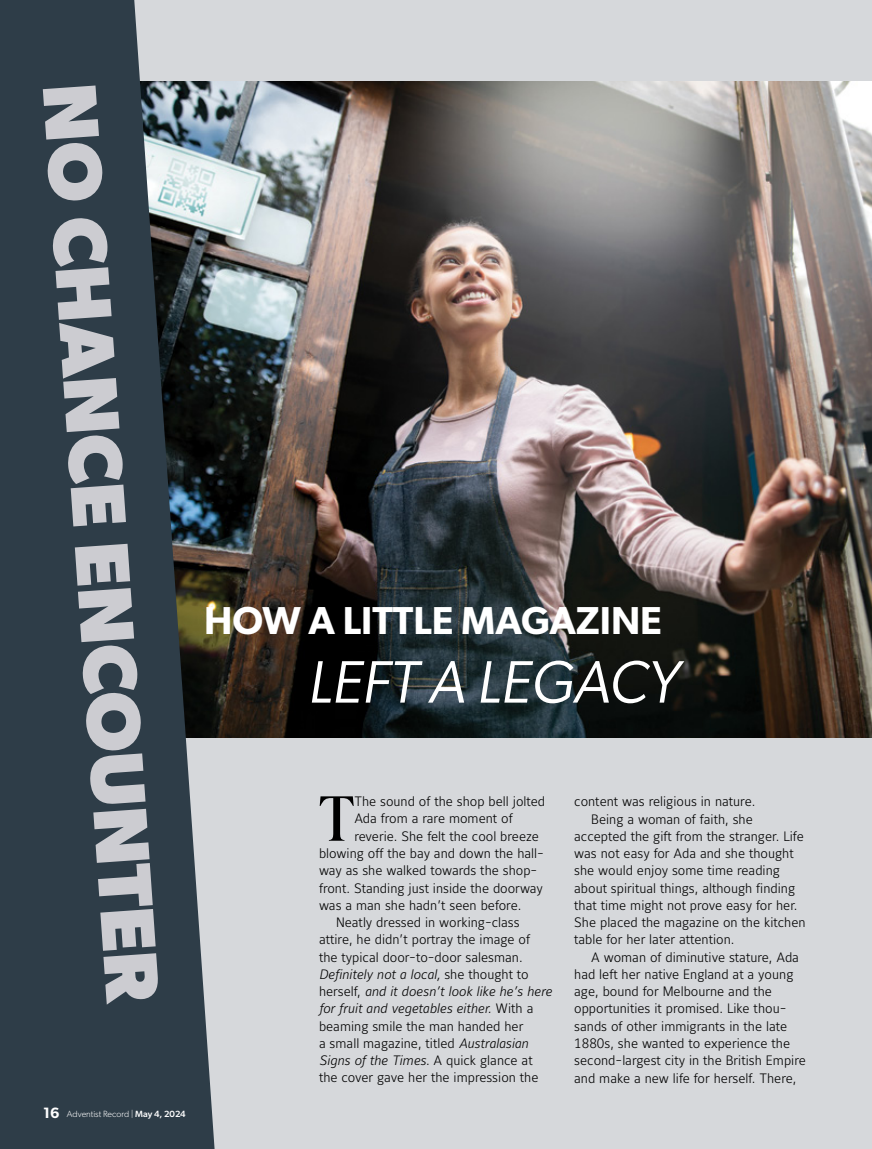
<style>
.page{position:relative;width:872px;height:1149px;background:#fff}
.page>*{position:absolute;margin:0;border:0;box-sizing:border-box;transform-origin:0 0}
.t1{font:700 76.5px "Gibson";color:#ccccd1}
.t2{font:60.9px "Ivy Presto Headline";color:#000}
.t3{font:italic 60px "Gibson";color:#fff}
.t4{font:600 39px "Gibson";color:#fff}
.t5{font:13.5px/17.2px "Maurea Light Tf";color:#000}
.t6{font:13.5px/17.2px "Maurea Light Italic Tf";color:#000}
.t7{font:italic 300 13.5px "Maurea";color:#000}
.t8{font:300 9px "Gibson";color:#fff}
.s1{font-weight:600;font-size:15px}
.s2{font-weight:500}
.s3{font-family:"Maurea Light Tf"}
.s4{font-family:"Maurea";font-weight:300;font-style:italic}
.s5{font-family:"Maurea Light Tf";font-weight:400;font-style:normal}
</style>
<div class="page">
<div style="left:102px;top:0;width:770px;height:1148px;background:#d6d8db"></div>
<img style="left:214px;top:81px;width:658px;height:656px">
<svg style="left:0;top:0;width:214px;height:1148px;background:#3a4851"></svg>
<h1 class="t1" style="left:114px;top:80px;width:921px;rotate:86deg">NO CHANCE ENCOUNTER</h1>
<p class="t8" style="left:43px;top:1107px;width:144px"><span class="s1">16</span> Adventist Record | <span class="s2">May 4, 2024</span></p>
<h3 class="t4" style="left:204px;top:596px;width:459px">HOW A LITTLE MAGAZINE</h3>
<h3 class="t3" style="left:308px;top:646px;width:372px">LEFT A LEGACY</h3>
<h2 class="t2" style="left:319px;top:774px;width:37px">T</h2>
<p class="t5" style="left:354px;top:793px;width:192px">The sound of the shop bell jolted</p>
<p class="t5" style="left:354px;top:810px;width:160px">Ada from a rare moment of</p>
<p class="t5" style="left:354px;top:827px;width:186px">reverie. She felt the cool breeze</p>
<p class="t5" style="left:319px;top:845px;width:226px">blowing off the bay and down the hall-</p>
<p class="t5" style="left:319px;top:862px;width:220px">way as she walked towards the shop-</p>
<p class="t5" style="left:319px;top:879px;width:225px">front. Standing just inside the doorway</p>
<p class="t5" style="left:319px;top:896px;width:204px">was a man she hadn’t seen before.</p>
<p class="t5" style="left:336px;top:914px;width:185px">Neatly dressed in working-class</p>
<p class="t5" style="left:319px;top:931px;width:213px">attire, he didn’t portray the image of</p>
<p class="t5" style="left:319px;top:948px;width:205px">the typical door-to-door salesman.</p>
<p class="t6" style="left:319px;top:965px;width:234px">Definitely not a local, <span class="s3">she thought to herself,</span> and it doesn’t look like he’s here for fruit and vegetables either. <span class="s3">With a</span></p>
<p class="t5" style="left:319px;top:1017px;width:211px">beaming smile the man handed her a small magazine, titled <span class="s4">Australasian</span></p>
<p class="t7" style="left:319px;top:1052px;width:215px">Signs of the Times<span class="s5">. A quick glance at</span></p>
<p class="t5" style="left:319px;top:1069px;width:221px">the cover gave her the impression the</p>
<p class="t5" style="left:574px;top:793px;width:183px">content was religious in nature.</p>
<p class="t5" style="left:591px;top:810px;width:163px">Being a woman of faith, she</p>
<p class="t5" style="left:574px;top:828px;width:231px">accepted the gift from the stranger. Life</p>
<p class="t5" style="left:574px;top:845px;width:221px">was not easy for Ada and she thought</p>
<p class="t5" style="left:574px;top:862px;width:207px">she would enjoy some time reading</p>
<p class="t5" style="left:574px;top:879px;width:222px">about spiritual things, although finding</p>
<p class="t5" style="left:574px;top:897px;width:225px">that time might not prove easy for her.</p>
<p class="t5" style="left:574px;top:914px;width:233px">She placed the magazine on the kitchen</p>
<p class="t5" style="left:574px;top:931px;width:162px">table for her later attention.</p>
<p class="t5" style="left:591px;top:948px;width:209px">A woman of diminutive stature, Ada</p>
<p class="t5" style="left:574px;top:966px;width:221px">had left her native England at a young</p>
<p class="t5" style="left:574px;top:983px;width:199px">age, bound for Melbourne and the</p>
<p class="t5" style="left:574px;top:1000px;width:214px">opportunities it promised. Like thou-</p>
<p class="t5" style="left:574px;top:1017px;width:214px">sands of other immigrants in the late</p>
<p class="t5" style="left:574px;top:1035px;width:217px">1880s, she wanted to experience the</p>
<p class="t5" style="left:574px;top:1052px;width:233px">second-largest city in the British Empire</p>
<p class="t5" style="left:574px;top:1069px;width:224px">and make a new life for herself. There,</p>
</div>
